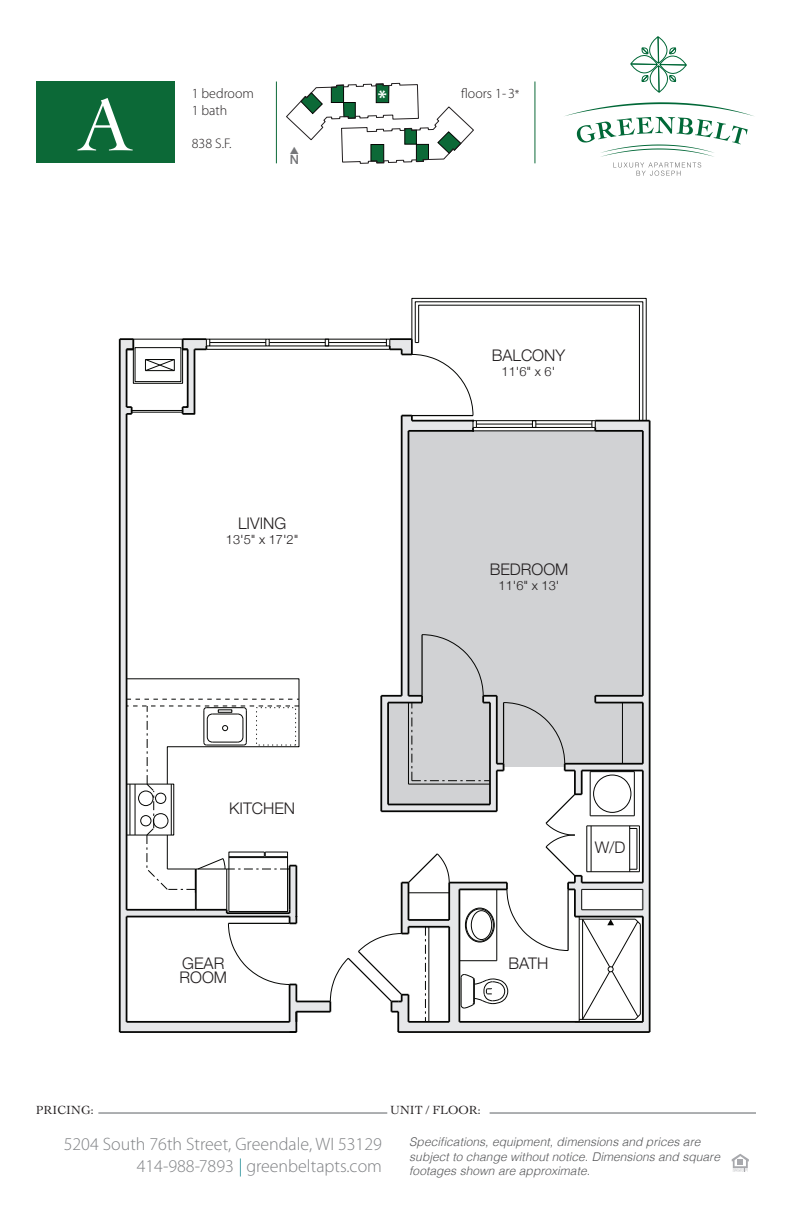
<style>
.page{position:relative;width:792px;height:1224px;background:#fff}
.page>*{position:absolute;margin:0;border:0;box-sizing:border-box;transform-origin:0 0}
.t1{font:78px "Cochin";color:#fff}
.t2{font:700 20px "Myriad Pro";color:#fff}
.t3{font:300 18px/22px "Myriad Pro";color:#808285;text-align:right}
.t4{font:300 16px/14px "Helvetica Neue";color:#231f20}
.t5{font:300 14px "Myriad Pro";color:#231f20}
.t6{font:300 12.8px "Helvetica Neue";color:#231f20}
.t7{font:500 12.8px "Helvetica Neue";color:#757679}
.t8{font:12.4px "Cochin";color:#231f20}
.t9{font:italic 300 12px/14.4px "Helvetica";letter-spacing:.005em;color:#57585a}
.s1{font-size:12px}
.s2{color:#007d88}
</style>
<div class="page">
<svg style="left:732px;top:1154px;width:17px;height:18px"></svg>
<svg style="left:397px;top:419px;width:254px;height:614px;background:#d2d3d5"></svg>
<svg style="left:397px;top:432px;width:108px;height:202px;background:#d4d5d7"></svg>
<svg style="left:118px;top:338px;width:214px;height:695px"></svg>
<hr style="left:642px;top:917px;width:2px;height:105px;background:#040503">
<hr style="left:398px;top:1031px;width:252px;height:2px;background:#040503">
<hr style="left:459px;top:1021px;width:184px;height:2px;background:#040503">
<hr style="left:397px;top:1012px;width:2px;height:20px;background:#040503">
<hr style="left:296px;top:1011px;width:34px;height:2px;background:#040503">
<hr style="left:296px;top:1001px;width:34px;height:1px;background:#040503">
<hr style="left:120px;top:1031px;width:176px;height:2px;background:#040503">
<svg style="left:290px;top:1012px;width:7px;height:21px"></svg>
<hr style="left:289px;top:984px;width:1px;height:38px;background:#040503">
<hr style="left:126px;top:917px;width:1px;height:105px;background:#040503">
<hr style="left:127px;top:1021px;width:163px;height:2px;background:#040503">
<hr style="left:126px;top:414px;width:1px;height:496px;background:#040503">
<hr style="left:642px;top:771px;width:2px;height:112px;background:#040503">
<hr style="left:408px;top:431px;width:1px;height:265px;background:#040503">
<hr style="left:401px;top:416px;width:2px;height:280px;background:#040503">
<hr style="left:642px;top:431px;width:2px;height:265px;background:#040503">
<hr style="left:642px;top:703px;width:2px;height:61px;background:#040503">
<hr style="left:595px;top:420px;width:55px;height:2px;background:#040503">
<hr style="left:408px;top:1021px;width:41px;height:2px;background:#040503">
<div style="left:133px;top:339px;width:50px;height:45px;border:1px solid #040503"></div>
<div style="left:135px;top:347px;width:46px;height:35px;border:1px solid #040503"></div>
<svg style="left:144px;top:358px;width:31px;height:14px"></svg>
<svg style="left:120px;top:338px;width:14px;height:12px"></svg>
<hr style="left:132px;top:412px;width:51px;height:1px;background:#040503">
<svg style="left:127px;top:406px;width:6px;height:9px"></svg>
<hr style="left:132px;top:410px;width:51px;height:1px;background:#040503">
<hr style="left:183px;top:338px;width:23px;height:2px;background:#040503">
<hr style="left:126px;top:349px;width:1px;height:58px;background:#040503">
<hr style="left:210px;top:346px;width:56px;height:1px;background:#040503">
<hr style="left:210px;top:339px;width:56px;height:1px;background:#040503">
<hr style="left:210px;top:342px;width:56px;height:1px;background:#040503">
<svg style="left:181px;top:339px;width:29px;height:77px"></svg>
<svg style="left:265px;top:339px;width:5px;height:7px"></svg>
<hr style="left:269px;top:346px;width:117px;height:1px;background:#040503">
<hr style="left:269px;top:339px;width:117px;height:1px;background:#040503">
<hr style="left:329px;top:342px;width:57px;height:1px;background:#040503">
<hr style="left:206px;top:349px;width:184px;height:1px;background:#040503">
<svg style="left:325px;top:339px;width:4px;height:7px"></svg>
<hr style="left:269px;top:342px;width:56px;height:1px;background:#040503">
<svg style="left:126px;top:678px;width:174px;height:323px"></svg>
<svg style="left:329px;top:634px;width:314px;height:388px"></svg>
<svg style="left:386px;top:298px;width:261px;height:134px"></svg>
<hr style="left:649px;top:421px;width:2px;height:611px;background:#040503">
<hr style="left:119px;top:339px;width:2px;height:693px;background:#040503">
<hr style="left:98px;top:1112px;width:289px;height:2px;background:#939598">
<hr style="left:490px;top:1112px;width:266px;height:2px;background:#939598">
<svg style="left:565px;top:37px;width:189px;height:139px"></svg>
<hr style="left:276px;top:82px;width:1px;height:81px;background:#0c6937">
<hr style="left:534px;top:82px;width:1px;height:81px;background:#0c6937">
<div style="left:36px;top:82px;width:138px;height:81px;background:#0c6937"></div>
<svg style="left:286px;top:83px;width:188px;height:81px"></svg>
<p class="t1" style="left:78px;top:72px;width:56px">A</p>
<p class="t5" style="left:192px;top:86px;width:64px">1 bedroom</p>
<p class="t5" style="left:192px;top:103px;width:37px">1 bath</p>
<p class="t5" style="left:192px;top:136px;width:41px">838 S.F.</p>
<p class="t7" style="left:290px;top:149px;width:11px">N</p>
<p class="t4" style="left:238px;top:515px;width:50px">LIVING</p>
<p class="t6" style="left:226px;top:529px;width:74px">13'5" x 17'2"</p>
<p class="t2" style="left:378px;top:84px;width:11px">*</p>
<p class="t5" style="left:461px;top:86px;width:60px">floors 1- 3<span class="s1">*</span></p>
<p class="t4" style="left:492px;top:347px;width:75px">BALCONY</p>
<p class="t6" style="left:502px;top:361px;width:55px">11'6" x 6'</p>
<p class="t4" style="left:490px;top:561px;width:80px">BEDROOM</p>
<p class="t6" style="left:499px;top:575px;width:62px">11'6" x 13'</p>
<p class="t4" style="left:229px;top:800px;width:68px">KITCHEN</p>
<p class="t4" style="left:180px;top:955px;width:49px">GEAR<br>ROOM</p>
<p class="t4" style="left:509px;top:955px;width:41px">BATH</p>
<p class="t4" style="left:595px;top:839px;width:32px">W/D</p>
<p class="t8" style="left:36px;top:1101px;width:59px">PRICING:</p>
<p class="t8" style="left:390px;top:1101px;width:93px">UNIT / FLOOR:</p>
<p class="t3" style="left:64px;top:1133px;width:320px">5204 South 76th Street, Greendale, WI 53129<br>414-988-7893 <span class="s2">|</span> greenbeltapts.com</p>
<p class="t9" style="left:409px;top:1134px;width:312px">Specifications, equipment, dimensions and prices are subject to change without notice. Dimensions and square footages shown are approximate.</p>
</div>
